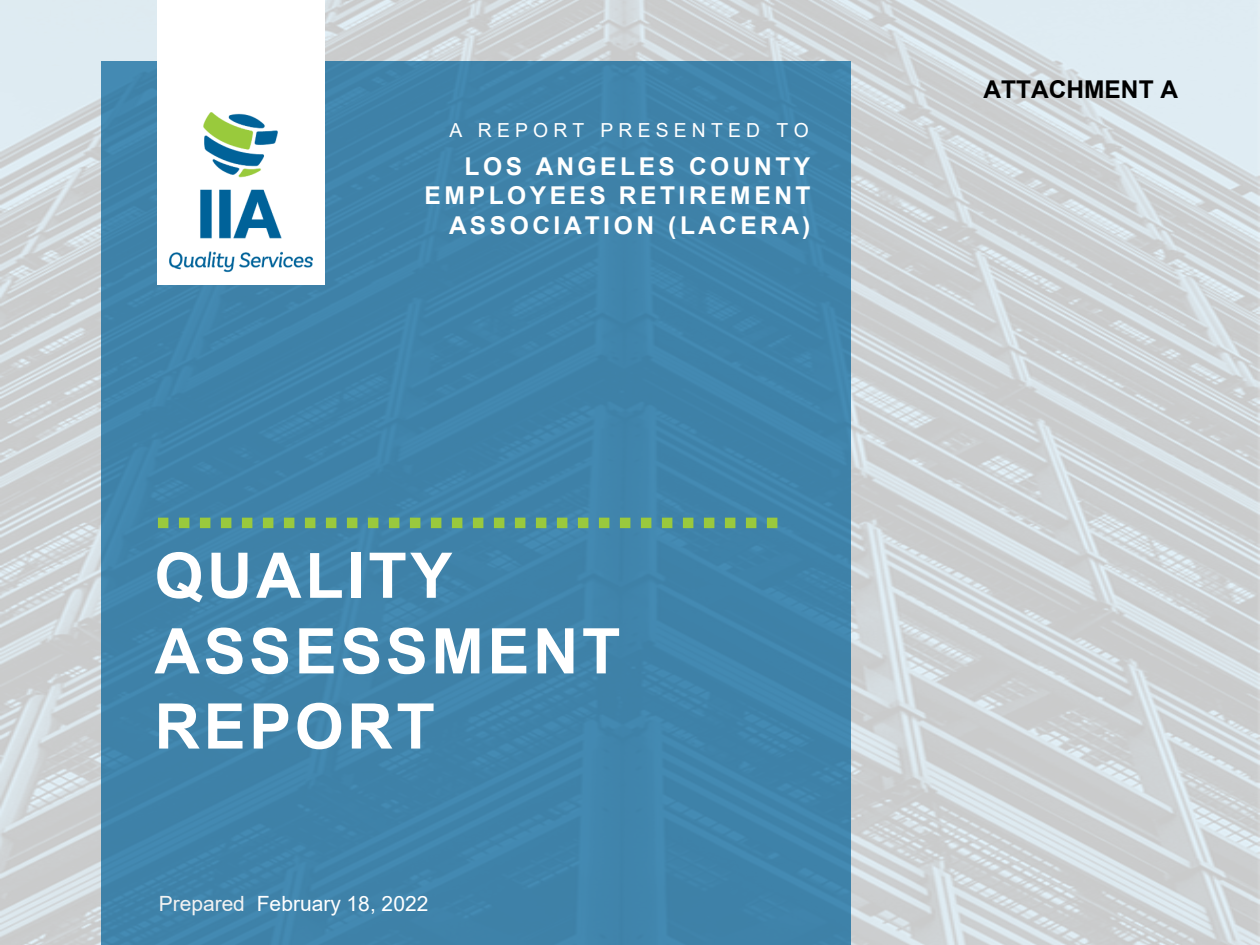
<style>
.page{position:relative;width:1260px;height:945px;background:#fff}
.page>*{position:absolute;margin:0;border:0;box-sizing:border-box;transform-origin:0 0}
.t1{font:700 63px/75.4px "Arial";letter-spacing:.055em;color:#fff}
.t2{font:700 24.5px/29.4px "Arial";letter-spacing:.14em;color:#fff;text-align:right}
.t3{font:700 24.5px "Arial";color:#000}
.t4{font:21px "Arial";letter-spacing:.005em;color:#fff}
.t5{font:21px "Arial";letter-spacing:.005em;color:#f2f2f2}
.t6{font:19.25px "Arial";letter-spacing:.27em;color:#fff}
</style>
<div class="page">
<img style="left:0;top:0;width:1260px;height:945px">
<div style="left:101px;top:62px;width:749px;height:883px;background:#3f82a9"></div>
<div style="left:158px;top:0;width:167px;height:285px;background:#fff"></div>
<svg style="left:158px;top:518px;width:620px;height:10px"></svg>
<img style="left:168px;top:112px;width:146px;height:161px">
<p class="t6" style="left:449px;top:117px;width:361px">A REPORT PRESENTED TO</p>
<p class="t2" style="left:425px;top:152px;width:388px">LOS ANGELES COUNTY<br>EMPLOYEES RETIREMENT<br>ASSOCIATION (LACERA)</p>
<h1 class="t1" style="left:154px;top:539px;width:467px">QUALITY<br>ASSESSMENT<br>REPORT</h1>
<p class="t5" style="left:159px;top:890px;width:88px">Prepared</p>
<p class="t4" style="left:257px;top:889px;width:173px">February 18, 2022</p>
<p class="t3" style="left:984px;top:72px;width:196px">ATTACHMENT A</p>
</div>
